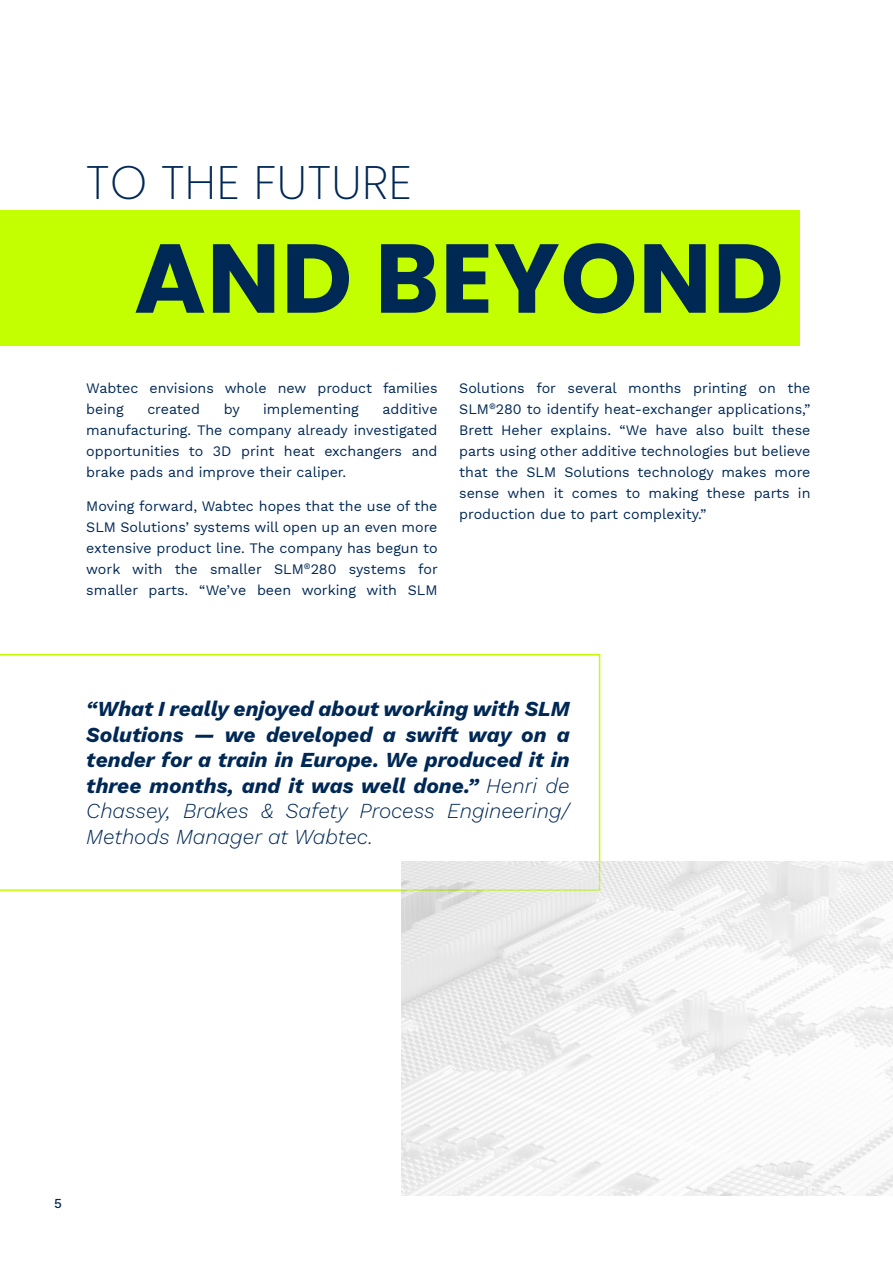
<style>
.page{position:relative;width:893px;height:1263px;background:#fff}
.page>*{position:absolute;margin:0;border:0;box-sizing:border-box;transform-origin:0 0}
.t1{font:700 97.65px "Poppins";letter-spacing:.01em;color:#002855}
.t2{font:200 46.95px "Poppins";letter-spacing:.01em;color:#002855}
.t3{font:italic 700 21px/25.5px "Work Sans";color:#002855;text-align:justify}
.t4{font:14.25px/21px "Work Sans";color:#002855;text-align:justify}
.t5{font:500 13.5px "Work Sans";color:#002855}
.s1{font-weight:300}
</style>
<div class="page">
<div style="left:0;top:210px;width:799px;height:136px;background:#c3ff00"></div>
<svg style="left:0;top:654px;width:600px;height:237px"></svg>
<img style="left:402px;top:861px;width:491px;height:335px">
<h2 class="t2" style="left:86px;top:155px;width:327px">TO THE FUTURE</h2>
<h1 class="t1" style="left:134px;top:222px;width:651px">AND BEYOND</h1>
<p class="t4" style="left:86px;top:377px;width:353px">Wabtec envisions whole new product families being</p>
<p class="t4" style="left:86px;top:398px;width:353px;text-indent:296px">additive manufacturing. The company already investigated opportunities to 3D print heat exchangers and brake pads and improve their caliper.</p>
<p class="t4" style="left:86px;top:495px;width:353px">Moving forward, Wabtec hopes that the use of the SLM Solutions’ systems will open up an even more extensive product line. The company has begun to work with the smaller SLM<sup>®</sup>280 systems for smaller parts. “We’ve been working with SLM</p>
<p class="t4" style="left:147px;top:398px;width:54px">created</p>
<p class="t4" style="left:224px;top:398px;width:18px">by</p>
<p class="t4" style="left:263px;top:398px;width:97px">implementing</p>
<p class="t4" style="left:459px;top:377px;width:353px">Solutions for several months printing on the SLM<sup>®</sup>280 to identify heat-exchanger applications,” Brett Heher explains. “We have also built these parts using other additive technologies but believe that the SLM Solutions technology makes more sense when it comes to making these parts in production due to part complexity.”</p>
<p class="t3" style="left:86px;top:695px;width:485px">“What I really enjoyed about working with SLM Solutions — we developed a swift way on a tender for a train in Europe. We produced it in three months, and it was well done.” <span class="s1">Henri de Chassey, Brakes &amp; Safety Process Engineering/ Methods Manager at Wabtec.</span></p>
<p class="t5" style="left:54px;top:1193px;width:9px">5</p>
</div>
